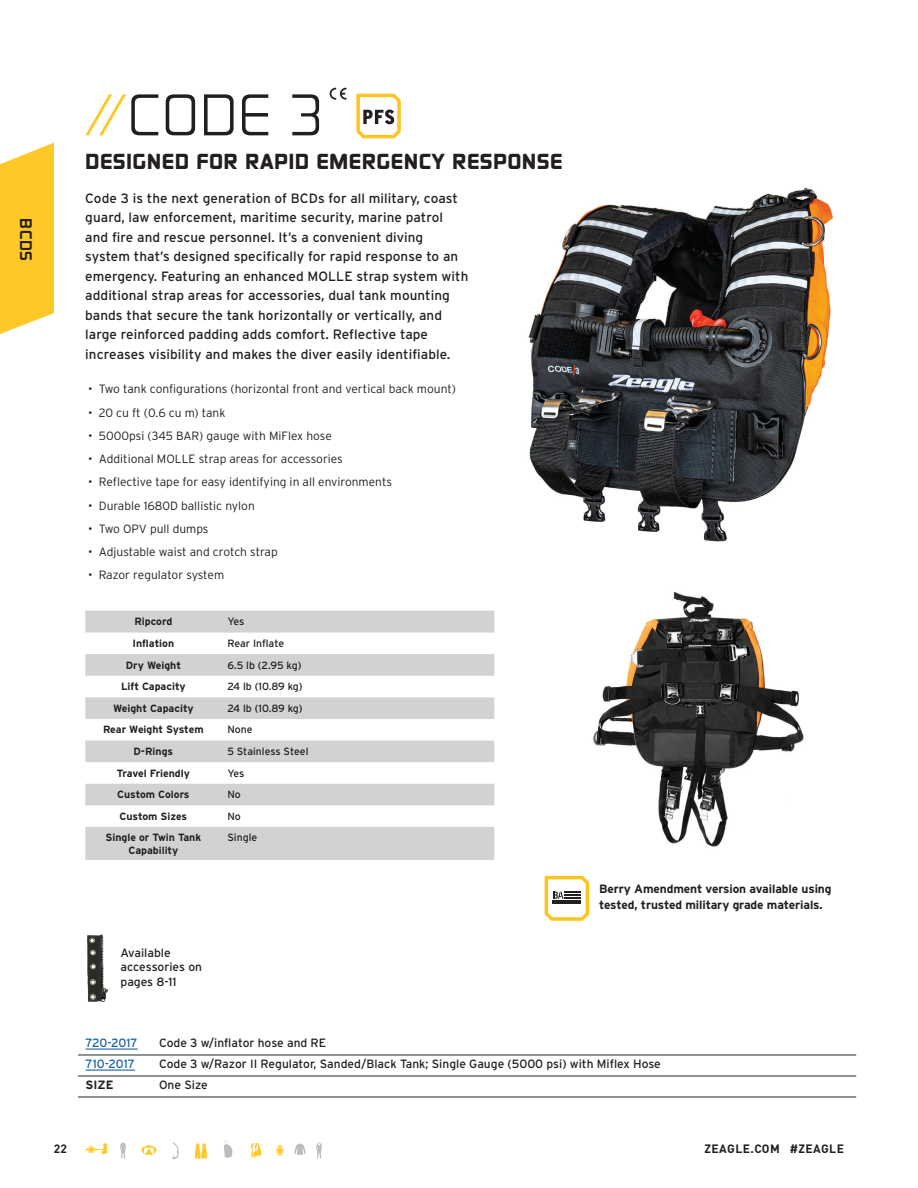
<style>
.page{position:relative;width:918px;height:1188px;background:#fff}
.page>*{position:absolute;margin:0;border:0;box-sizing:border-box;transform-origin:0 0}
.t1{font:52.5px "Sol Pro";color:#231f20}
.t2{font:900 19.5px "Sol Pro";letter-spacing:.02em;color:#231f20}
.t3{font:700 15px "Sol Pro";color:#231f20}
.t4{font:13.5px/19.5px "Interstate";letter-spacing:.005em;color:#231f20}
.t5{font:300 12px "Interstate";color:#231f20}
.t6{font:12px/14.4px "Interstate";color:#231f20}
.t7{font:700 12px/16.5px "Interstate";letter-spacing:-.01em;color:#231f20}
.t8{font:700 12px "DIN Pro";letter-spacing:.04em;color:#231f20}
.t9{font:12px "Interstate";color:#1a63a6}
.t10{font:700 10.5px/12.6px "Interstate";color:#231f20;text-align:center}
.t11{font:10.5px "Interstate";color:#231f20}
.s1{color:#fec827}
</style>
<div class="page">
<svg style="left:224px;top:1140px;width:8px;height:18px"></svg>
<svg style="left:276px;top:1145px;width:8px;height:11px"></svg>
<svg style="left:251px;top:1143px;width:10px;height:15px"></svg>
<svg style="left:195px;top:1142px;width:12px;height:17px"></svg>
<svg style="left:120px;top:1142px;width:6px;height:17px"></svg>
<svg style="left:86px;top:1143px;width:21px;height:11px"></svg>
<svg style="left:141px;top:1145px;width:16px;height:10px"></svg>
<svg style="left:172px;top:1142px;width:7px;height:17px"></svg>
<svg style="left:294px;top:1144px;width:12px;height:11px"></svg>
<svg style="left:316px;top:1142px;width:6px;height:17px"></svg>
<img style="left:528px;top:187px;width:305px;height:355px">
<img style="left:593px;top:592px;width:211px;height:255px">
<hr style="left:78px;top:1054px;width:778px;height:2px;background:#6c6d70">
<hr style="left:86px;top:1049px;width:52px;height:1px;background:#1a63a6">
<hr style="left:78px;top:1075px;width:778px;height:2px;background:#6c6d70">
<hr style="left:86px;top:1070px;width:49px;height:1px;background:#1a63a6">
<hr style="left:78px;top:1096px;width:778px;height:2px;background:#6c6d70">
<svg style="left:356px;top:94px;width:45px;height:44px"></svg>
<svg style="left:330px;top:88px;width:16px;height:12px"></svg>
<svg style="left:85px;top:611px;width:409px;height:249px;fill:#d1d2d4"></svg>
<svg style="left:545px;top:876px;width:44px;height:45px"></svg>
<svg style="left:0;top:143px;width:54px;height:191px;background:#fece3e"></svg>
<img style="left:88px;top:934px;width:19px;height:68px">
<p class="t3" style="left:36px;top:218px;width:44px;rotate:90deg">BCDS</p>
<h1 class="t1" style="left:85px;top:82px;width:238px"><span class="s1">//</span>CODE 3</h1>
<h2 class="t2" style="left:85px;top:148px;width:479px">DESIGNED FOR RAPID EMERGENCY RESPONSE</h2>
<p class="t4" style="left:85px;top:188px;width:385px">Code 3 is the next generation of BCDs for all military, coast guard, law enforcement, maritime security, marine patrol and fire and rescue personnel. It’s a convenient diving system that’s designed specifically for rapid response to an emergency. Featuring an enhanced MOLLE strap system with additional strap areas for accessories, dual tank mounting bands that secure the tank horizontally or vertically, and large reinforced padding adds comfort. Reflective tape increases visibility and makes the diver easily identifiable.</p>
<p class="t5" style="left:88px;top:383px;width:369px">• Two tank configurations (horizontal front and vertical back mount)</p>
<p class="t5" style="left:88px;top:406px;width:139px">• 20 cu ft (0.6 cu m) tank</p>
<p class="t5" style="left:88px;top:429px;width:245px">• 5000psi (345 BAR) gauge with MiFlex hose</p>
<p class="t5" style="left:88px;top:452px;width:256px">• Additional MOLLE strap areas for accessories</p>
<p class="t5" style="left:88px;top:476px;width:305px">• Reflective tape for easy identifying in all environments</p>
<p class="t5" style="left:88px;top:499px;width:168px">• Durable 1680D ballistic nylon</p>
<p class="t5" style="left:88px;top:522px;width:122px">• Two OPV pull dumps</p>
<p class="t5" style="left:88px;top:545px;width:191px">• Adjustable waist and crotch strap</p>
<p class="t5" style="left:88px;top:568px;width:137px">• Razor regulator system</p>
<p class="t10" style="left:134px;top:615px;width:39px">Ripcord</p>
<p class="t11" style="left:227px;top:615px;width:18px">Yes</p>
<p class="t10" style="left:132px;top:637px;width:43px">Inflation</p>
<p class="t11" style="left:227px;top:637px;width:58px">Rear Inflate</p>
<p class="t10" style="left:126px;top:658px;width:57px">Dry Weight</p>
<p class="t11" style="left:227px;top:659px;width:76px">6.5 lb (2.95 kg)</p>
<p class="t10" style="left:121px;top:680px;width:66px">Lift Capacity</p>
<p class="t11" style="left:227px;top:681px;width:77px">24 lb (10.89 kg)</p>
<p class="t10" style="left:113px;top:702px;width:82px">Weight Capacity</p>
<p class="t11" style="left:227px;top:702px;width:77px">24 lb (10.89 kg)</p>
<p class="t10" style="left:103px;top:723px;width:102px">Rear Weight System</p>
<p class="t11" style="left:227px;top:724px;width:27px">None</p>
<p class="t10" style="left:133px;top:745px;width:41px">D-Rings</p>
<p class="t11" style="left:227px;top:745px;width:83px">5 Stainless Steel</p>
<p class="t10" style="left:117px;top:766px;width:75px">Travel Friendly</p>
<p class="t11" style="left:227px;top:767px;width:18px">Yes</p>
<p class="t10" style="left:117px;top:788px;width:74px">Custom Colors</p>
<p class="t11" style="left:227px;top:789px;width:15px">No</p>
<p class="t10" style="left:119px;top:810px;width:69px">Custom Sizes</p>
<p class="t11" style="left:227px;top:810px;width:15px">No</p>
<p class="t10" style="left:106px;top:831px;width:97px">Single or Twin Tank<br>Capability</p>
<p class="t11" style="left:227px;top:832px;width:31px">Single</p>
<p class="t6" style="left:121px;top:945px;width:83px">Available accessories on pages 8-11</p>
<p class="t7" style="left:599px;top:880px;width:234px">Berry Amendment version available using tested, trusted military grade materials.</p>
<p class="t9" style="left:86px;top:1037px;width:54px">720-2017</p>
<p class="t6" style="left:159px;top:1036px;width:169px">Code 3 w/inflator hose and RE</p>
<p class="t9" style="left:86px;top:1058px;width:51px">710-2017</p>
<p class="t6" style="left:159px;top:1057px;width:503px">Code 3 w/Razor II Regulator, Sanded/Black Tank; Single Gauge (5000 psi) with Miflex Hose</p>
<p class="t7" style="left:86px;top:1077px;width:30px">SIZE</p>
<p class="t6" style="left:159px;top:1078px;width:50px">One Size</p>
<p class="t8" style="left:54px;top:1141px;width:15px">22</p>
<p class="t8" style="left:705px;top:1141px;width:141px">ZEAGLE.COM #ZEAGLE</p>
</div>
